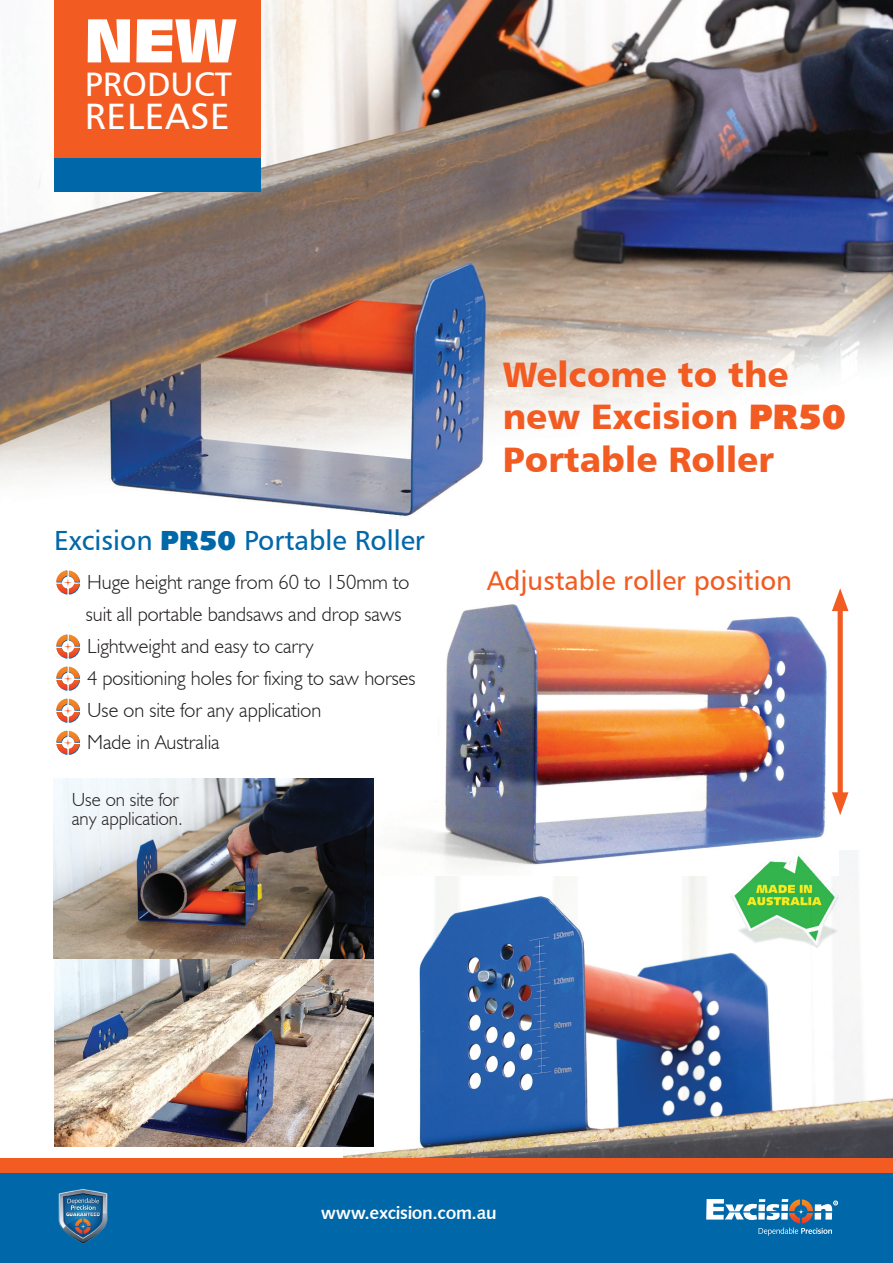
<style>
.page{position:relative;width:893px;height:1263px;background:#fff}
.page>*{position:absolute;margin:0;border:0;box-sizing:border-box;transform-origin:0 0}
.t1{font:62.55px "Humanist 531 BT Ultra Black A";color:#fff}
.t2{font:36.75px "Humanist 777 BT Roman B";letter-spacing:.02em;color:#fff}
.t3{font:35.4px/42.5px "Humanist 777 BT Black B";color:#f25b21}
.t4{font:34.05px "Humanist 777 BT Roman B";color:#fff}
.t5{font:27.75px "Humanist 777 BT Roman B";color:#0068a9}
.t6{font:27px "Humanist 777 BT Roman B";color:#f25b21}
.t7{font:300 20.4px/32.1px "Humanist 521 BT";color:#231f20}
.t8{font:300 19.05px/19px "Humanist 521 BT";color:#231f20}
.t9{font:18.45px "Humanist 531 BT Bold A";letter-spacing:-.02em;color:#fff}
.s1{font-family:"Humanist 531 BT Ultra Black A"}
</style>
<div class="page">
<img style="left:344px;top:850px;width:549px;height:308px">
<img style="left:373px;top:604px;width:465px;height:272px">
<img style="left:0;top:0;width:893px;height:516px">
<div style="left:54px;top:0;width:207px;height:158px;background:#f25b21"></div>
<div style="left:54px;top:158px;width:207px;height:34px;background:#0068a9"></div>
<div style="left:0;top:1158px;width:893px;height:16px;background:#f25b21"></div>
<div style="left:0;top:1174px;width:893px;height:89px;background:#0068a9"></div>
<img style="left:58px;top:1189px;width:50px;height:55px">
<svg style="left:706px;top:1199px;width:132px;height:37px"></svg>
<img style="left:54px;top:958px;width:319px;height:188px">
<div style="left:838px;top:602px;width:5px;height:199px;background:#f25b21"></div>
<svg style="left:832px;top:588px;width:16px;height:23px"></svg>
<svg style="left:832px;top:792px;width:16px;height:23px"></svg>
<svg style="left:56px;top:570px;width:25px;height:25px"></svg>
<svg style="left:56px;top:634px;width:25px;height:25px"></svg>
<svg style="left:56px;top:666px;width:25px;height:25px"></svg>
<svg style="left:56px;top:698px;width:25px;height:25px"></svg>
<svg style="left:56px;top:730px;width:25px;height:25px"></svg>
<img style="left:730px;top:848px;width:109px;height:101px">
<img style="left:54px;top:778px;width:319px;height:180px">
<h1 class="t1" style="left:85px;top:1px;width:153px">NEW</h1>
<h3 class="t4" style="left:85px;top:63px;width:149px">PRODUCT</h3>
<h2 class="t2" style="left:85px;top:93px;width:147px">RELEASE</h2>
<h3 class="t5" style="left:54px;top:523px;width:372px">Excision <span class="s1">PR50</span> Portable Roller</h3>
<h3 class="t3" style="left:503px;top:352px;width:344px">Welcome to the new Excision <span class="s1">PR50<br></span>Portable Roller</h3>
<p class="t7" style="left:87px;top:566px;width:324px">Huge height range from 60 to 150mm to</p>
<h3 class="t6" style="left:487px;top:564px;width:307px">Adjustable roller position</h3>
<p class="t7" style="left:86px;top:598px;width:331px">suit all portable bandsaws and drop saws<br>Lightweight and easy to carry<br>4 positioning holes for fixing to saw horses<br>Use on site for any application<br>Made in Australia</p>
<p class="t8" style="left:72px;top:789px;width:113px">Use on site for any application.</p>
<p class="t9" style="left:321px;top:1201px;width:177px">www.excision.com.au</p>
</div>
